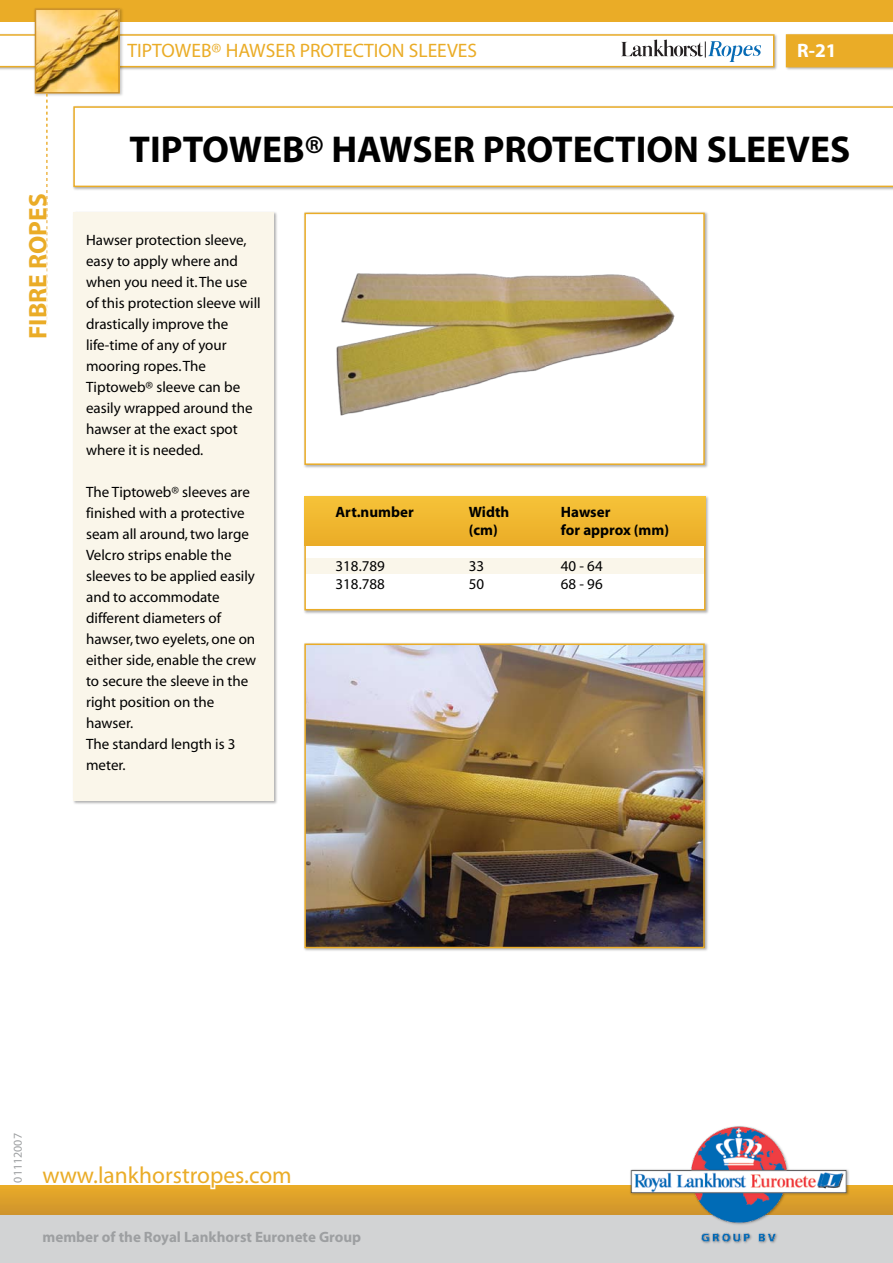
<style>
.page{position:relative;width:893px;height:1263px;background:#fff}
.page>*{position:absolute;margin:0;border:0;box-sizing:border-box;transform-origin:0 0}
.t1{font:700 37.5px "Myriad";color:#000}
.t2{font:700 25.5px "Myriad";color:#eaac27}
.t3{font:23.4px "Myriad";color:#eaac27}
.t4{font:19.5px "Myriad";color:#eaac27}
.t5{font:700 19.5px "Myriad";color:#fff}
.t6{font:15px/21px "Myriad";color:#000}
.t7{font:700 15px "Myriad";color:#9d9fa1}
.t8{font:700 15px/18px "Myriad";color:#000}
.t9{font:12px "Myriad";color:#9d9fa1}
</style>
<div class="page">
<div style="left:0;top:0;width:893px;height:22px;background:#eaac27"></div>
<svg style="left:0;top:1185px;width:893px;height:31px;background:#dba12f"></svg>
<svg style="left:39px;top:1185px;width:254px;height:31px;background:#dba130"></svg>
<div style="left:0;top:1216px;width:893px;height:47px;background:#d2d3d4"></div>
<div style="left:0;top:32px;width:779px;height:40px;background:#000;opacity:.31"></div>
<div style="left:33px;top:7px;width:91px;height:91px;background:#000;opacity:.21"></div>
<img style="left:38px;top:12px;width:79px;height:79px">
<div style="left:35px;top:9px;width:85px;height:85px;border:2px solid #cc922d"></div>
<svg style="left:0;top:34px;width:774px;height:33px"></svg>
<div style="left:784px;top:32px;width:109px;height:40px;background:#000;opacity:.31"></div>
<div style="left:786px;top:34px;width:107px;height:33px;background:#eaac27"></div>
<svg style="left:46px;top:94px;width:2px;height:231px"></svg>
<div style="left:72px;top:104px;width:821px;height:87px;background:#000;opacity:.31"></div>
<svg style="left:73px;top:106px;width:820px;height:81px"></svg>
<div style="left:71px;top:210px;width:207px;height:595px;background:#000;opacity:.31"></div>
<div style="left:73px;top:212px;width:201px;height:589px;background:#faf6ea"></div>
<div style="left:303px;top:495px;width:407px;height:120px;background:#000;opacity:.31"></div>
<div style="left:305px;top:497px;width:400px;height:113px;background:#fff"></div>
<div style="left:304px;top:496px;width:401px;height:114px;border:2px solid #eaac27"></div>
<div style="left:306px;top:559px;width:398px;height:15px;background:#faf6ea"></div>
<div style="left:304px;top:496px;width:401px;height:49px;background:#f0b730"></div>
<div style="left:303px;top:642px;width:406px;height:311px;background:#000;opacity:.31"></div>
<img style="left:307px;top:646px;width:395px;height:299px">
<div style="left:304px;top:643px;width:401px;height:305px;border:2px solid #eaac27"></div>
<div style="left:303px;top:211px;width:406px;height:258px;background:#000;opacity:.31"></div>
<div style="left:305px;top:213px;width:399px;height:251px;background:#fff"></div>
<img style="left:336px;top:273px;width:339px;height:143px">
<div style="left:304px;top:213px;width:401px;height:252px;border:2px solid #eaac27"></div>
<div style="left:629px;top:1124px;width:221px;height:121px;background:#d2d3d4"></div>
<img style="left:627px;top:1125px;width:223px;height:118px">
<h3 class="t4" style="left:128px;top:41px;width:351px">TIPTOWEB® HAWSER PROTECTION SLEEVES</h3>
<h3 class="t5" style="left:797px;top:40px;width:41px">R-21</h3>
<h2 class="t2" style="left:25px;top:339px;width:147px;rotate:-90deg">FIBRE ROPES</h2>
<h1 class="t1" style="left:130px;top:130px;width:722px">TIPTOWEB® HAWSER PROTECTION SLEEVES</h1>
<p class="t6" style="left:86px;top:230px;width:176px">Hawser protection sleeve, easy to apply where and when you need it. The use of this protection sleeve will drastically improve the life-time of any of your mooring ropes. The<br>Tiptoweb® sleeve can be easily wrapped around the hawser at the exact spot where it is needed.</p>
<p class="t6" style="left:86px;top:482px;width:172px">The Tiptoweb® sleeves are finished with a protective seam all around, two large<br>Velcro strips enable the sleeves to be applied easily and to accommodate different diameters of hawser, two eyelets, one on either side, enable the crew to secure the sleeve in the right position on the hawser.<br>The standard length is 3 meter.</p>
<p class="t8" style="left:336px;top:504px;width:80px">Art.number</p>
<p class="t6" style="left:336px;top:558px;width:51px;line-height:18px">318.789<br>318.788</p>
<p class="t8" style="left:469px;top:504px;width:42px">Width (cm)</p>
<p class="t6" style="left:469px;top:558px;width:17px;line-height:18px">33<br>50</p>
<p class="t8" style="left:561px;top:504px;width:110px">Hawser<br>for approx (mm)</p>
<p class="t6" style="left:561px;top:558px;width:43px;line-height:18px">40 - 64<br>68 - 96</p>
<p class="t9" style="left:12px;top:1182px;width:51px;rotate:-90deg">01112007</p>
<h3 class="t3" style="left:43px;top:1163px;width:251px">www.lankhorstropes.com</h3>
<p class="t7" style="left:43px;top:1229px;width:320px">member of the Royal Lankhorst Euronete Group</p>
</div>
